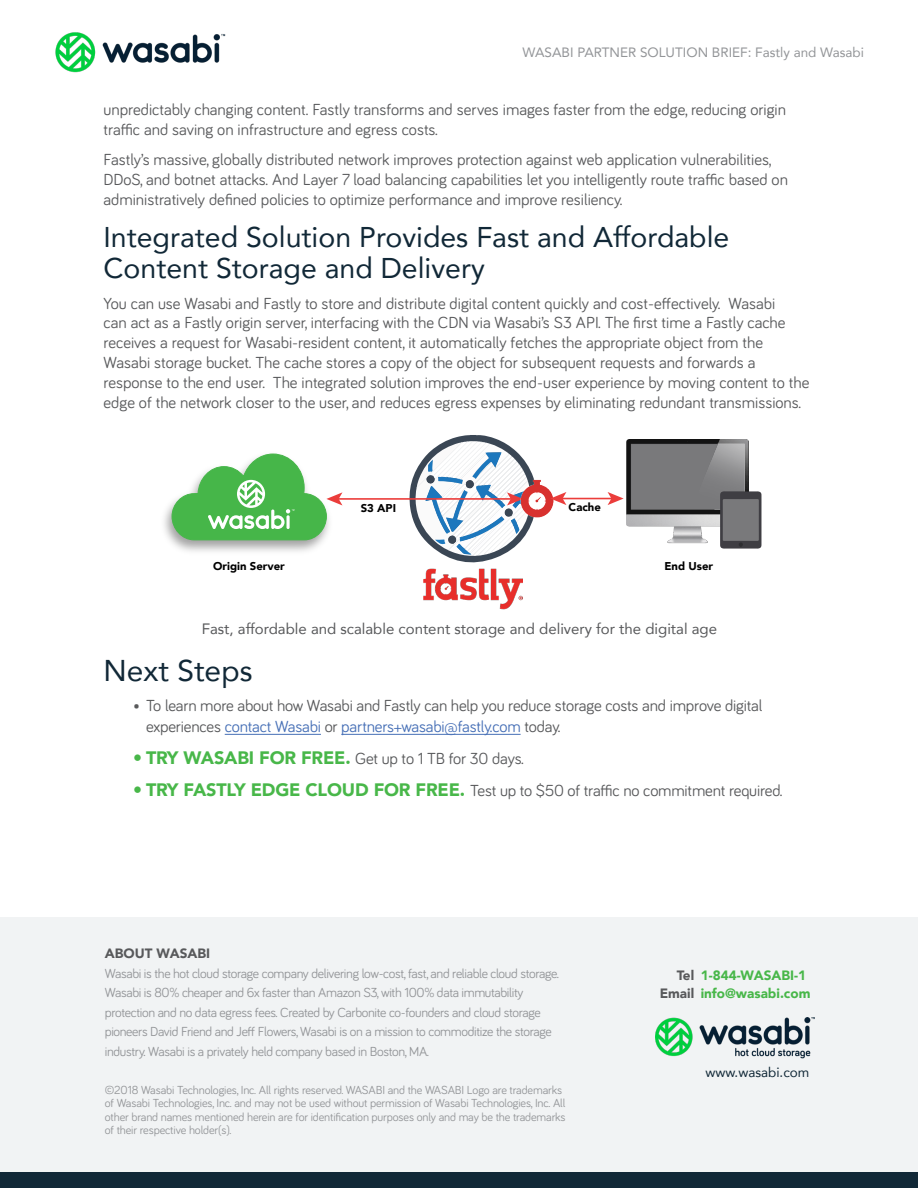
<style>
.page{position:relative;width:918px;height:1188px;background:#fff}
.page>*{position:absolute;margin:0;border:0;box-sizing:border-box;transform-origin:0 0}
.t1{font:30px "Avenir";color:#112837}
.t2{font:28.5px/31.5px "Avenir";color:#112837}
.t3{font:16.5px/19.8px "Bariol";color:#58595b}
.t4{font:15px "Avenir";color:#58595b}
.t5{font:13.5px/19.5px "Bariol";letter-spacing:-.025em;color:#939598}
.t6{font:13.5px "Avenir";color:#939598}
.t7{font:900 13.5px/18px "Avenir";color:#48b749}
.t8{font:900 13.5px/18px "Avenir";color:#58595b;text-align:right}
.t9{font:13.5px "Avenir";color:#112837}
.t10{font:12px/13.5px "Bariol";letter-spacing:-.01em;color:#939598}
.t11{font:900 11.25px "Avenir";color:#000}
.s1{color:#466fb6}
.s2{font-family:"Avenir";font-weight:900;font-size:18px;color:#48b749}
</style>
<div class="page">
<img style="left:55px;top:32px;width:171px;height:41px">
<hr style="left:225px;top:734px;width:96px;height:1px;background:#466fb6">
<hr style="left:341px;top:734px;width:180px;height:1px;background:#466fb6">
<img style="left:626px;top:440px;width:123px;height:103px">
<svg style="left:720px;top:492px;width:42px;height:57px;background:#67676a"></svg>
<img style="left:164px;top:504px;width:158px;height:48px">
<img style="left:423px;top:568px;width:100px;height:41px">
<hr style="left:338px;top:498px;width:174px;height:2px;background:#eb3d3b">
<svg style="left:171px;top:453px;width:171px;height:88px"></svg>
<svg style="left:407px;top:435px;width:130px;height:128px"></svg>
<img style="left:520px;top:480px;width:33px;height:37px">
<hr style="left:562px;top:498px;width:50px;height:1px;background:#eb3d3b">
<svg style="left:608px;top:492px;width:16px;height:13px"></svg>
<svg style="left:550px;top:492px;width:16px;height:13px"></svg>
<div style="left:0;top:917px;width:918px;height:271px;background:#f1f3f4"></div>
<img style="left:655px;top:1018px;width:159px;height:41px">
<div style="left:0;top:1173px;width:918px;height:15px;background:#112837"></div>
<p class="t6" style="left:522px;top:42px;width:343px">WASABI PARTNER SOLUTION BRIEF: Fastly and Wasabi</p>
<p class="t3" style="left:104px;top:99px;width:684px">unpredictably changing content. Fastly transforms and serves images faster from the edge, reducing origin traffic and saving on infrastructure and egress costs.</p>
<p class="t3" style="left:104px;top:149px;width:686px">Fastly’s massive, globally distributed network improves protection against web application vulnerabilities,<br>DDoS, and botnet attacks. And Layer 7 load balancing capabilities let you intelligently route traffic based on administratively defined policies to optimize performance and improve resiliency.</p>
<h2 class="t2" style="left:104px;top:220px;width:627px">Integrated Solution Provides Fast and Affordable<br>Content Storage and Delivery</h2>
<p class="t3" style="left:104px;top:292px;width:707px">You can use Wasabi and Fastly to store and distribute digital content quickly and cost-effectively. Wasabi<br>can act as a Fastly origin server, interfacing with the CDN via Wasabi’s S3 API. The first time a Fastly cache receives a request for Wasabi-resident content, it automatically fetches the appropriate object from the Wasabi storage bucket. The cache stores a copy of the object for subsequent requests and forwards a response to the end user. The integrated solution improves the end-user experience by moving content to the edge of the network closer to the user, and reduces egress expenses by eliminating redundant transmissions.</p>
<p class="t11" style="left:361px;top:498px;width:37px">S3 API</p>
<p class="t11" style="left:569px;top:497px;width:34px">Cache</p>
<p class="t11" style="left:213px;top:557px;width:73px">Origin Server</p>
<p class="t11" style="left:664px;top:557px;width:50px">End User</p>
<p class="t4" style="left:202px;top:617px;width:517px">Fast, affordable and scalable content storage and delivery for the digital age</p>
<h1 class="t1" style="left:104px;top:646px;width:150px">Next Steps</h1>
<p class="t3" style="left:146px;top:693px;width:618px;line-height:21.6px;text-indent:-13px">• To learn more about how Wasabi and Fastly can help you reduce storage costs and improve digital experiences <span class="s1">contact Wasabi</span> or <span class="s1">partners+wasabi@fastly.com</span> today.</p>
<p class="t3" style="left:133px;top:748px;width:392px"><span class="s2">• TRY WASABI FOR FREE.</span> Get up to 1 TB for 30 days.</p>
<p class="t3" style="left:133px;top:779px;width:651px"><span class="s2">• TRY FASTLY EDGE CLOUD FOR FREE.</span> Test up to $50 of traffic no commitment required.</p>
<p class="t8" style="left:105px;top:944px;width:107px">ABOUT WASABI</p>
<p class="t5" style="left:105px;top:963px;width:456px">Wasabi is the hot cloud storage company delivering low-cost, fast, and reliable cloud storage.<br>Wasabi is 80% cheaper and 6x faster than Amazon S3, with 100% data immutability protection and no data egress fees. Created by Carbonite co-founders and cloud storage pioneers David Friend and Jeff Flowers, Wasabi is on a mission to commoditize the storage industry. Wasabi is a privately held company based in Boston, MA.</p>
<p class="t10" style="left:105px;top:1082px;width:462px">©2018 Wasabi Technologies, Inc. All rights reserved. WASABI and the WASABI Logo are trademarks of Wasabi Technologies, Inc. and may not be used without permission of Wasabi Technologies, Inc. All other brand names mentioned herein are for identification purposes only and may be the trademarks of their respective holder(s).</p>
<p class="t8" style="left:660px;top:965px;width:36px">Tel<br>Email</p>
<p class="t7" style="left:701px;top:965px;width:111px">1-844-WASABI-1 info@wasabi.com</p>
<p class="t9" style="left:705px;top:1062px;width:106px">www.wasabi.com</p>
</div>
